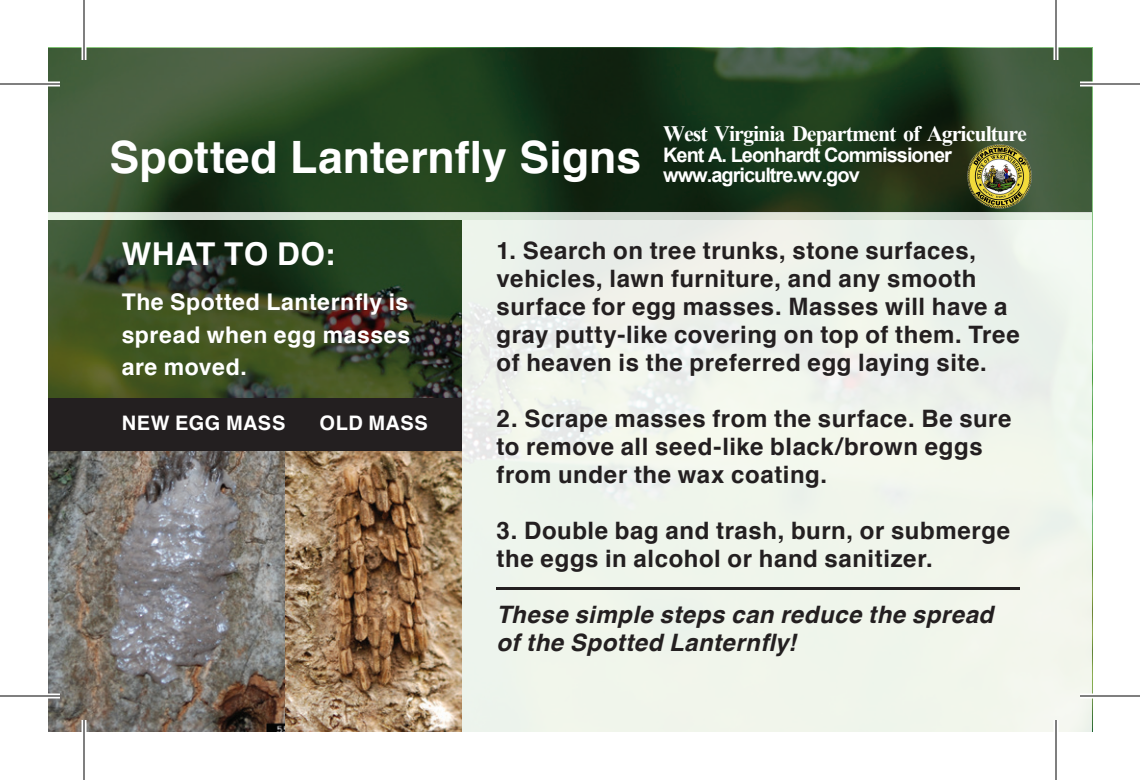
<style>
.page{position:relative;width:1140px;height:780px;background:#fff}
.page>*{position:absolute;margin:0;border:0;box-sizing:border-box;transform-origin:0 0}
.t1{font:700 44.8px "Helvetica";color:#fff}
.t2{font:700 31.6px "Helvetica";letter-spacing:.015em;color:#fff}
.t3{font:700 24px/28px "Helvetica";letter-spacing:.025em;color:#231f20}
.t4{font:italic 700 24px/28px "Helvetica";letter-spacing:.02em;color:#231f20}
.t5{font:700 23.2px/32.4px "Helvetica";letter-spacing:.025em;color:#fff;text-align:justify}
.t6{font:700 22px "Times New Roman";letter-spacing:-.045em;color:#fff}
.t7{font:700 20px/20px "Arial";letter-spacing:-.05em;color:#fff}
.t8{font:700 20px "Helvetica";letter-spacing:.025em;color:#fff}
</style>
<div class="page">
<svg style="left:48px;top:48px;width:1044px;height:165px;background:#284325"></svg>
<svg style="left:48px;top:220px;width:414px;height:178px;background:#354622"></svg>
<div style="left:462px;top:220px;width:630px;height:512px;background:#f0f5eb"></div>
<svg style="left:48px;top:213px;width:1044px;height:7px;background:#d9e4d8"></svg>
<div style="left:763px;top:106px;width:50px;height:48px;background:#1e3e1d"></div>
<img style="left:48px;top:450px;width:414px;height:282px">
<hr style="left:497px;top:587px;width:523px;height:3px;background:#231f20">
<div style="left:48px;top:398px;width:414px;height:52px;background:#231f20"></div>
<hr style="left:0;top:82px;width:60px;height:4px;background:#fff">
<hr style="left:1080px;top:82px;width:60px;height:4px;background:#fff">
<hr style="left:0;top:694px;width:60px;height:4px;background:#fff">
<hr style="left:1080px;top:694px;width:60px;height:4px;background:#fff">
<hr style="left:82px;top:0;width:4px;height:60px;background:#fff">
<hr style="left:82px;top:720px;width:4px;height:60px;background:#fff">
<hr style="left:1054px;top:0;width:4px;height:60px;background:#fff">
<hr style="left:1054px;top:720px;width:4px;height:60px;background:#fff">
<hr style="left:0;top:83px;width:60px;height:2px;background:#000">
<hr style="left:1080px;top:83px;width:60px;height:2px;background:#000">
<hr style="left:0;top:695px;width:60px;height:2px;background:#000">
<hr style="left:1080px;top:695px;width:60px;height:2px;background:#000">
<hr style="left:83px;top:0;width:2px;height:60px;background:#000">
<hr style="left:83px;top:720px;width:2px;height:60px;background:#000">
<hr style="left:1055px;top:0;width:2px;height:60px;background:#000">
<hr style="left:1055px;top:720px;width:2px;height:60px;background:#000">
<img style="left:967px;top:144px;width:65px;height:65px">
<h1 class="t1" style="left:109px;top:121px;width:533px">Spotted Lanternfly Signs</h1>
<p class="t6" style="left:663px;top:119px;width:365px">West Virginia Department of Agriculture</p>
<p class="t7" style="left:663px;top:145px;width:290px">Kent A. Leonhardt Commissioner www.agricultre.wv.gov</p>
<h2 class="t2" style="left:122px;top:228px;width:215px">WHAT TO DO:</h2>
<p class="t5" style="left:122px;top:286px;width:290px">The Spotted Lanternfly is spread when egg masses are moved.</p>
<p class="t8" style="left:122px;top:407px;width:165px">NEW EGG MASS</p>
<p class="t8" style="left:320px;top:407px;width:110px">OLD MASS</p>
<p class="t3" style="left:497px;top:237px;width:525px">1. Search on tree trunks, stone surfaces, vehicles, lawn furniture, and any smooth surface for egg masses. Masses will have a gray putty-like covering on top of them. Tree of heaven is the preferred egg laying site.</p>
<p class="t3" style="left:497px;top:405px;width:517px">2. Scrape masses from the surface. Be sure to remove all seed-like black/brown eggs from under the wax coating.</p>
<p class="t3" style="left:497px;top:517px;width:515px">3. Double bag and trash, burn, or submerge the eggs in alcohol or hand sanitizer.</p>
<p class="t4" style="left:497px;top:601px;width:498px">These simple steps can reduce the spread of the Spotted Lanternfly!</p>
</div>
